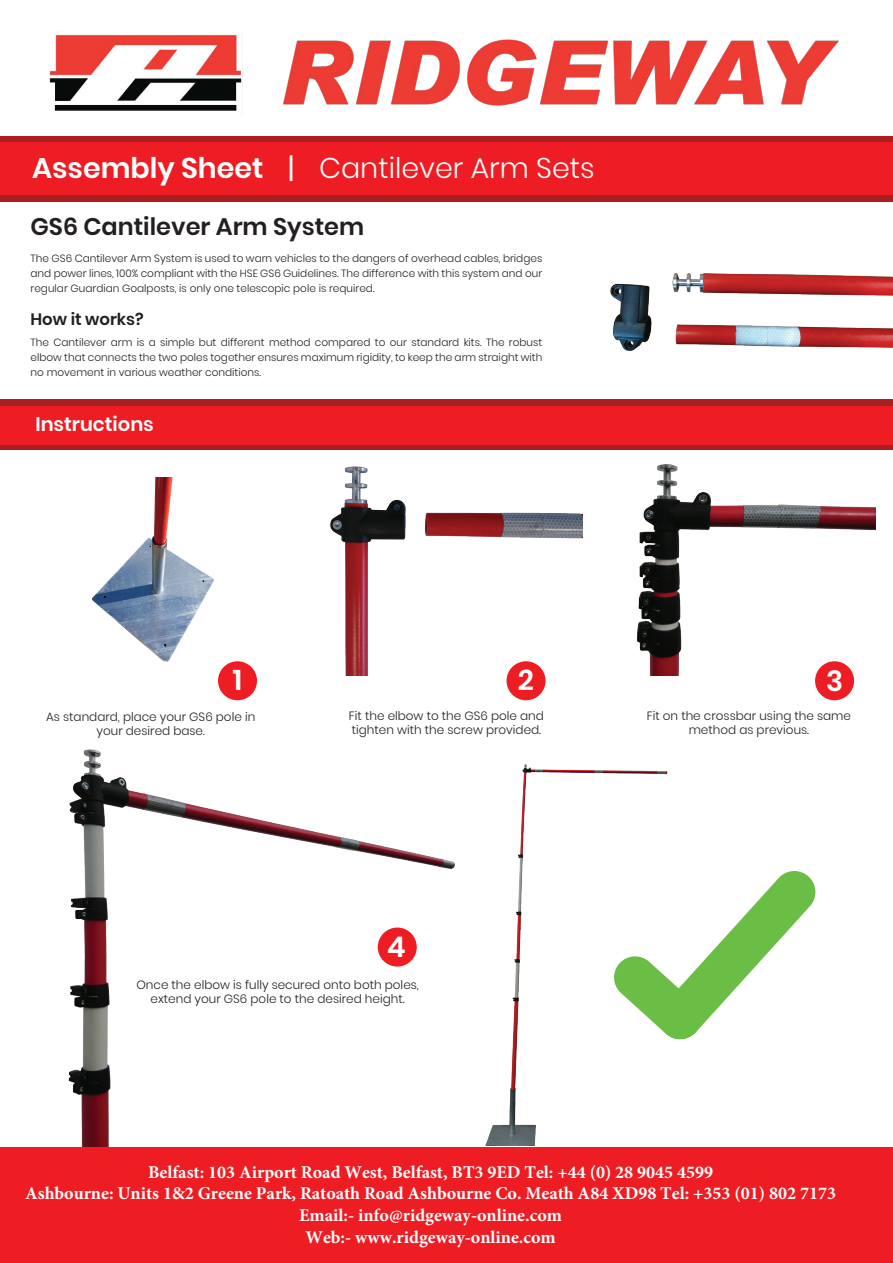
<style>
.page{position:relative;width:893px;height:1263px;background:#fff}
.page>*{position:absolute;margin:0;border:0;box-sizing:border-box;transform-origin:0 0}
.t1{font:300 28.5px "Poppins";color:#fff}
.t2{font:600 28.5px "Poppins";color:#fff}
.t3{font:600 24px "Poppins";color:#231f20}
.t4{font:600 19.5px "Poppins";color:#fff}
.t5{font:700 18px/21.6px "Minion Pro";color:#fff;text-align:center}
.t6{font:600 16.5px "Poppins";color:#231f20}
.t7{font:300 12px/14.4px "Poppins";color:#231f20;text-align:center}
.t8{font:300 10.5px/15px "Poppins";color:#231f20;text-align:justify}
.s1{font-weight:600}
.s2{font-weight:400}
</style>
<div class="page">
<img style="left:68px;top:687px;width:476px;height:460px">
<img style="left:92px;top:478px;width:156px;height:186px">
<div style="left:0;top:136px;width:893px;height:6px;background:#ac1e22"></div>
<div style="left:0;top:195px;width:893px;height:6px;background:#ac1e22"></div>
<div style="left:0;top:142px;width:893px;height:53px;background:#ee1d23"></div>
<div style="left:0;top:1147px;width:893px;height:116px;background:#ee1d23"></div>
<div style="left:0;top:400px;width:893px;height:6px;background:#ac1e22"></div>
<div style="left:0;top:444px;width:893px;height:6px;background:#ac1e22"></div>
<div style="left:0;top:406px;width:893px;height:38px;background:#ee1d23"></div>
<img style="left:471px;top:759px;width:197px;height:388px">
<img style="left:522px;top:201px;width:371px;height:199px">
<img style="left:271px;top:444px;width:311px;height:232px">
<img style="left:636px;top:464px;width:240px;height:211px">
<svg style="left:612px;top:869px;width:204px;height:172px"></svg>
<div style="left:218px;top:661px;width:39px;height:39px;background:#ee1d23;border-radius:50%"></div>
<div style="left:378px;top:927px;width:39px;height:39px;background:#ee1d23;border-radius:50%"></div>
<div style="left:507px;top:661px;width:39px;height:39px;background:#ee1d23;border-radius:50%"></div>
<div style="left:815px;top:661px;width:39px;height:39px;background:#ee1d23;border-radius:50%"></div>
<img style="left:49px;top:31px;width:789px;height:80px">
<h1 class="t1" style="left:32px;top:152px;width:564px"><span class="s1">Assembly Sheet</span> <span class="s2">|</span> Cantilever Arm Sets</h1>
<h2 class="t3" style="left:31px;top:212px;width:335px">GS6 Cantilever Arm System</h2>
<p class="t8" style="left:31px;top:251px;width:513px">The GS6 Cantilever Arm System is used to warn vehicles to the dangers of overhead cables, bridges and power lines, 100% compliant with the HSE GS6 Guidelines. The difference with this system and our regular Guardian Goalposts, is only one telescopic pole is required.</p>
<h3 class="t6" style="left:31px;top:310px;width:115px">How it works?</h3>
<p class="t8" style="left:31px;top:335px;width:513px">The Cantilever arm is a simple but different method compared to our standard kits. The robust elbow that connects the two poles together ensures maximum rigidity, to keep the arm straight with no movement in various weather conditions.</p>
<h3 class="t4" style="left:35px;top:413px;width:120px">Instructions</h3>
<h1 class="t2" style="left:233px;top:664px;width:11px">1</h1>
<h1 class="t2" style="left:518px;top:664px;width:18px">2</h1>
<h1 class="t2" style="left:826px;top:664px;width:19px">3</h1>
<p class="t7" style="left:46px;top:709px;width:211px">As standard, place your GS6 pole in your desired base.</p>
<p class="t7" style="left:349px;top:708px;width:197px;text-align:left">Fit the elbow to the GS6 pole and tighten with the screw provided.</p>
<p class="t7" style="left:647px;top:708px;width:206px">Fit on the crossbar using the same method as previous.</p>
<h1 class="t2" style="left:387px;top:930px;width:20px">4</h1>
<p class="t7" style="left:136px;top:977px;width:284px">Once the elbow is fully secured onto both poles, extend your GS6 pole to the desired height.</p>
<p class="t5" style="left:25px;top:1161px;width:812px">Belfast: 103 Airport Road West, Belfast, BT3 9ED Tel: +44 (0) 28 9045 4599<br>Ashbourne: Units 1&amp;2 Greene Park, Ratoath Road Ashbourne Co. Meath A84 XD98 Tel: +353 (01) 802 7173<br>Email:- info@ridgeway-online.com<br>Web:- www.ridgeway-online.com</p>
</div>
